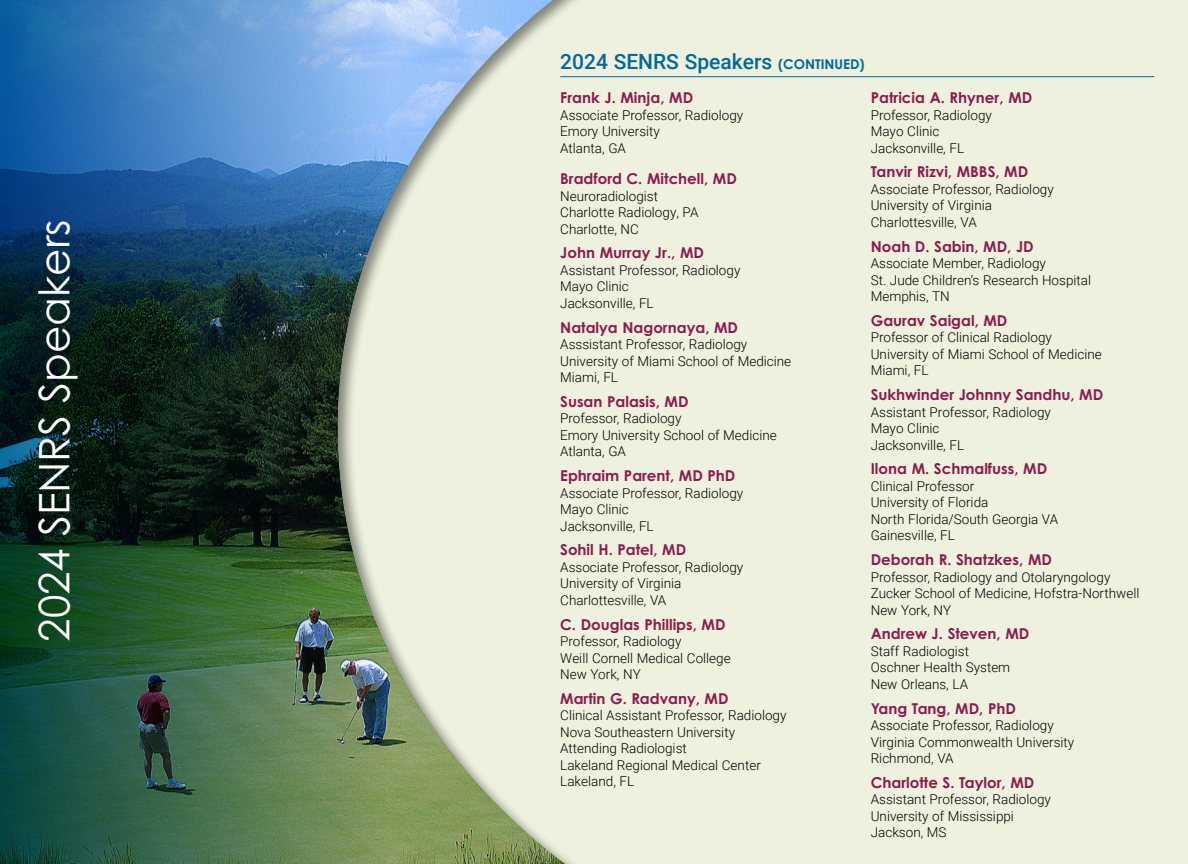
<style>
.page{position:relative;width:1188px;height:864px;background:#fff}
.page>*{position:absolute;margin:0;border:0;box-sizing:border-box;transform-origin:0 0}
.t1{font:42.3px "Century Gothic Pro";color:#fff}
.t2{font:500 21px "Roboto";color:#00699d}
.t3{font:700 15px "Century Gothic Pro";color:#8c1b4f}
.t4{font:300 13.5px/16.5px "Roboto";color:#000}
.s1{font-family:"Century Gothic Pro";font-weight:700;font-size:13.5px}
</style>
<div class="page">
<img style="left:0;top:0;width:325px;height:864px">
<div style="left:325px;top:0;width:863px;height:864px;background:#000;opacity:.45"></div>
<hr style="left:560px;top:76px;width:594px;height:1px;background:#00699d">
<h1 class="t1" style="left:29px;top:642px;width:424px;rotate:-90deg">2024 SENRS Speakers</h1>
<h2 class="t2" style="left:560px;top:47px;width:306px">2024 SENRS Speakers <span class="s1">(CONTINUED)</span></h2>
<p class="t3" style="left:560px;top:88px;width:134px">Frank J. Minja, MD</p>
<p class="t4" style="left:560px;top:106px;width:185px">Associate Professor, Radiology<br>Emory University<br>Atlanta, GA</p>
<p class="t3" style="left:560px;top:169px;width:178px">Bradford C. Mitchell, MD</p>
<p class="t4" style="left:560px;top:187px;width:140px">Neuroradiologist<br>Charlotte Radiology, PA<br>Charlotte, NC</p>
<p class="t3" style="left:560px;top:244px;width:145px">John Murray Jr., MD</p>
<p class="t4" style="left:560px;top:261px;width:182px">Assistant Professor, Radiology<br>Mayo Clinic<br>Jacksonville, FL</p>
<p class="t3" style="left:560px;top:318px;width:179px">Natalya Nagornaya, MD</p>
<p class="t4" style="left:560px;top:336px;width:233px">Asssistant Professor, Radiology<br>University of Miami School of Medicine<br>Miami, FL</p>
<p class="t3" style="left:560px;top:392px;width:130px">Susan Palasis, MD</p>
<p class="t4" style="left:560px;top:410px;width:218px">Professor, Radiology<br>Emory University School of Medicine<br>Atlanta, GA</p>
<p class="t3" style="left:560px;top:466px;width:177px">Ephraim Parent, MD PhD</p>
<p class="t4" style="left:560px;top:484px;width:185px">Associate Professor, Radiology<br>Mayo Clinic<br>Jacksonville, FL</p>
<p class="t3" style="left:560px;top:541px;width:128px">Sohil H. Patel, MD</p>
<p class="t4" style="left:560px;top:558px;width:185px">Associate Professor, Radiology<br>University of Virginia<br>Charlottesville, VA</p>
<p class="t3" style="left:560px;top:615px;width:167px">C. Douglas Phillips, MD</p>
<p class="t4" style="left:560px;top:633px;width:172px">Professor, Radiology<br>Weill Cornell Medical College<br>New York, NY</p>
<p class="t3" style="left:560px;top:689px;width:170px">Martin G. Radvany, MD</p>
<p class="t4" style="left:560px;top:707px;width:228px">Clinical Assistant Professor, Radiology<br>Nova Southeastern University<br>Attending Radiologist<br>Lakeland Regional Medical Center<br>Lakeland, FL</p>
<p class="t3" style="left:871px;top:88px;width:163px">Patricia A. Rhyner, MD</p>
<p class="t4" style="left:871px;top:106px;width:123px">Professor, Radiology<br>Mayo Clinic<br>Jacksonville, FL</p>
<p class="t3" style="left:871px;top:163px;width:159px">Tanvir Rizvi, MBBS, MD</p>
<p class="t4" style="left:871px;top:180px;width:185px">Associate Professor, Radiology<br>University of Virginia<br>Charlottesville, VA</p>
<p class="t3" style="left:871px;top:237px;width:165px">Noah D. Sabin, MD, JD</p>
<p class="t4" style="left:871px;top:255px;width:222px">Associate Member, Radiology<br>St. Jude Children’s Research Hospital<br>Memphis, TN</p>
<p class="t3" style="left:871px;top:311px;width:138px">Gaurav Saigal, MD</p>
<p class="t4" style="left:871px;top:329px;width:233px">Professor of Clinical Radiology<br>University of Miami School of Medicine<br>Miami, FL</p>
<p class="t3" style="left:871px;top:385px;width:234px">Sukhwinder Johnny Sandhu, MD</p>
<p class="t4" style="left:871px;top:403px;width:182px">Assistant Professor, Radiology<br>Mayo Clinic<br>Jacksonville, FL</p>
<p class="t3" style="left:871px;top:460px;width:178px">Ilona M. Schmalfuss, MD</p>
<p class="t4" style="left:871px;top:477px;width:189px">Clinical Professor<br>University of Florida<br>North Florida/South Georgia VA<br>Gainesville, FL</p>
<p class="t3" style="left:871px;top:550px;width:183px">Deborah R. Shatzkes, MD</p>
<p class="t4" style="left:871px;top:568px;width:270px">Professor, Radiology and Otolaryngology<br>Zucker School of Medicine, Hofstra-Northwell<br>New York, NY</p>
<p class="t3" style="left:871px;top:625px;width:160px">Andrew J. Steven, MD</p>
<p class="t4" style="left:871px;top:642px;width:141px">Staff Radiologist<br>Oschner Health System<br>New Orleans, LA</p>
<p class="t3" style="left:871px;top:699px;width:147px">Yang Tang, MD, PhD</p>
<p class="t4" style="left:871px;top:717px;width:205px">Associate Professor, Radiology<br>Virginia Commonwealth University<br>Richmond, VA</p>
<p class="t3" style="left:871px;top:773px;width:165px">Charlotte S. Taylor, MD</p>
<p class="t4" style="left:871px;top:791px;width:182px">Assistant Professor, Radiology<br>University of Mississippi<br>Jackson, MS</p>
</div>
